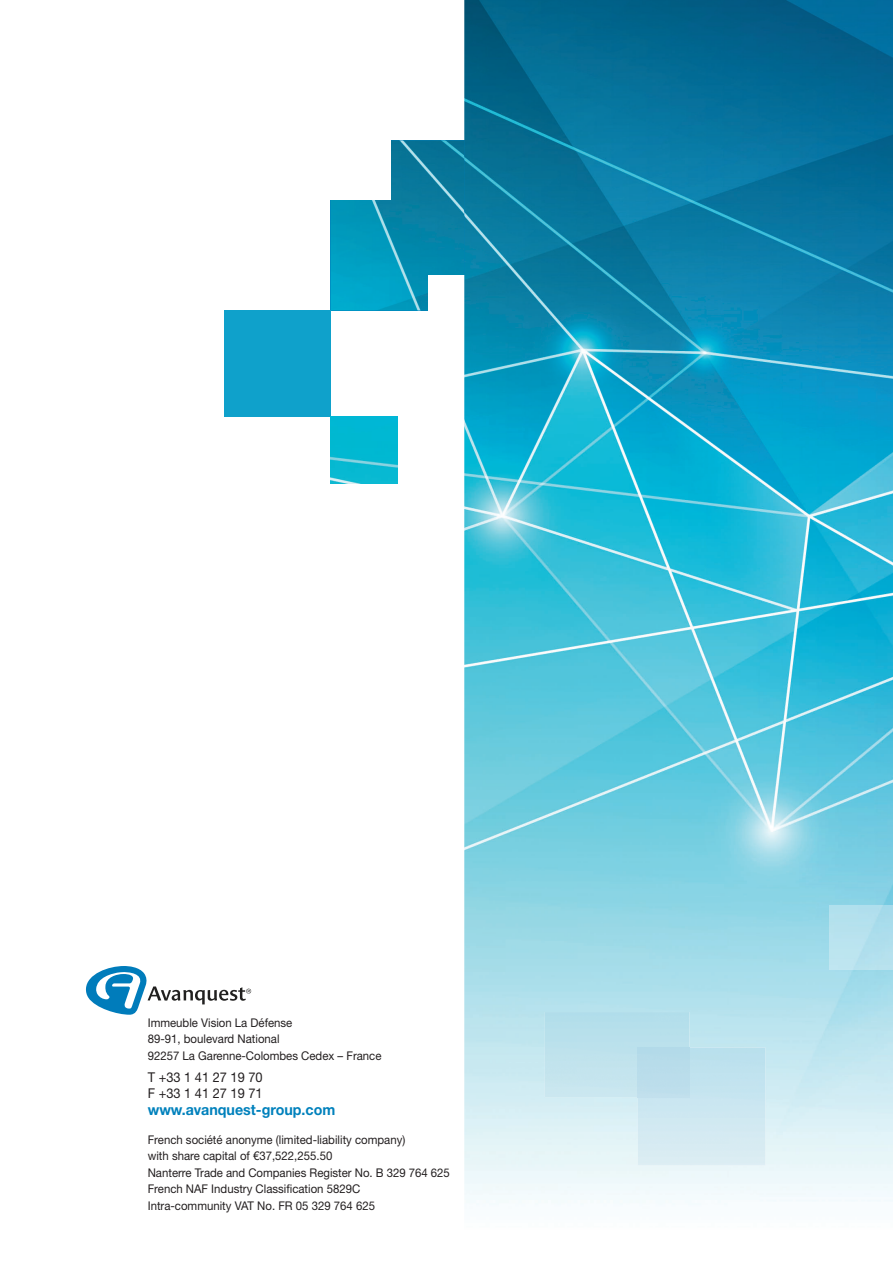
<style>
.page{position:relative;width:893px;height:1263px;background:#fff}
.page>*{position:absolute;margin:0;border:0;box-sizing:border-box;transform-origin:0 0}
.t1{font:700 15px "Helvetica Neue LT Std";color:#0081bc;scale:.95 1}
.t2{font:13.5px/16.5px "Helvetica Neue LT Std";color:#231f20;scale:.95 1}
.t3{font:12px/16.5px "Helvetica Neue LT Std";color:#231f20;scale:.95 1}
</style>
<div class="page">
<img style="left:331px;top:140px;width:133px;height:170px">
<div style="left:224px;top:310px;width:107px;height:107px;background:#0fa1cb"></div>
<img style="left:331px;top:417px;width:67px;height:67px">
<img style="left:331px;top:140px;width:60px;height:60px">
<img style="left:429px;top:276px;width:35px;height:34px">
<svg style="left:86px;top:966px;width:165px;height:49px"></svg>
<img style="left:464px;top:0;width:429px;height:1205px">
<img style="left:638px;top:1047px;width:127px;height:118px">
<img style="left:829px;top:906px;width:64px;height:64px">
<img style="left:545px;top:1012px;width:144px;height:85px">
<div style="left:638px;top:1047px;width:51px;height:50px;background:#b9ddeb"></div>
<p class="t3" style="left:148px;top:1016px;width:248px">Immeuble Vision La Défense<br>89-91, boulevard National<br>92257 La Garenne-Colombes Cedex – France</p>
<p class="t2" style="left:148px;top:1070px;width:122px">T +33 1 41 27 19 70<br>F +33 1 41 27 19 71</p>
<p class="t1" style="left:148px;top:1104px;width:199px">www.avanquest-group.com</p>
<p class="t3" style="left:148px;top:1133px;width:320px">French société anonyme (limited-liability company)<br>with share capital of €37,522,255.50<br>Nanterre Trade and Companies Register No. B 329 764 625<br>French NAF Industry Classification 5829C<br>Intra-community VAT No. FR 05 329 764 625</p>
</div>
